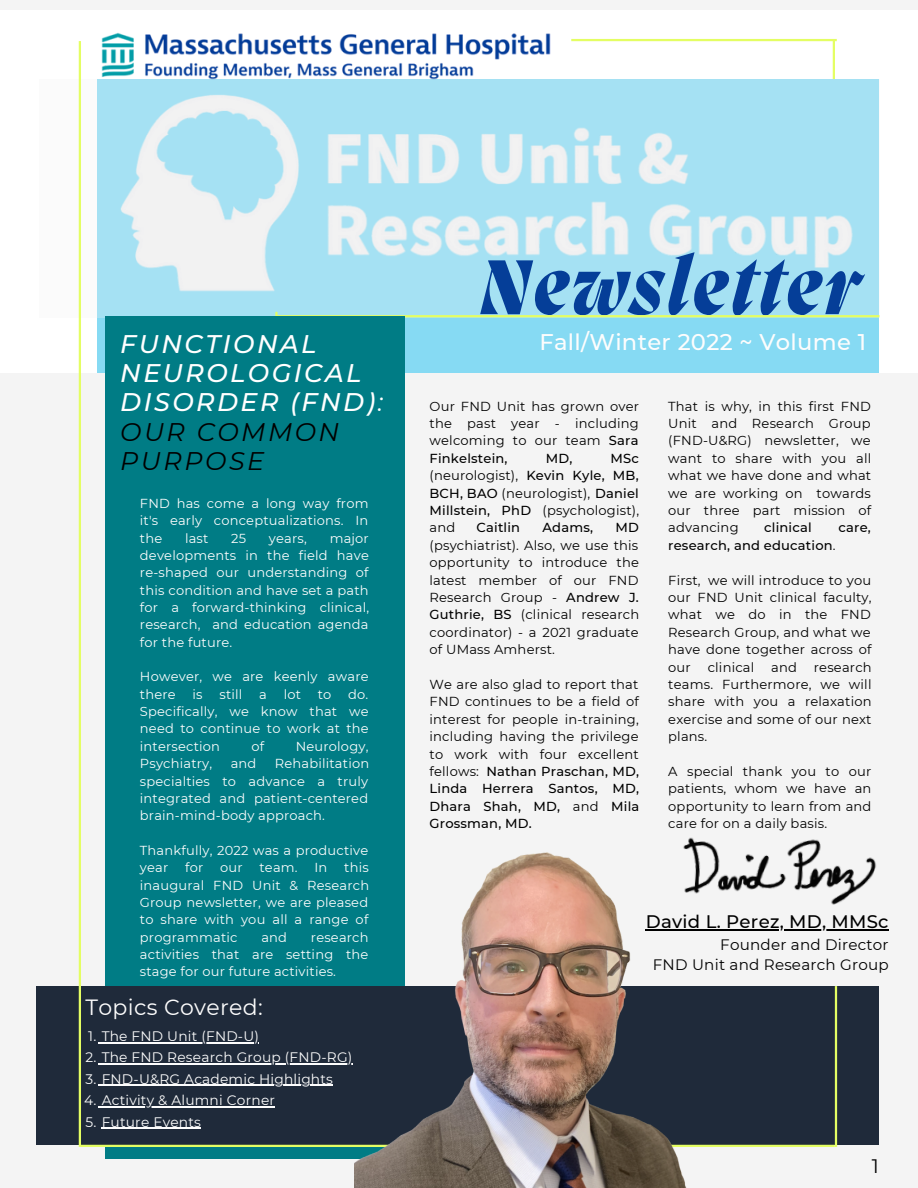
<style>
.page{position:relative;width:918px;height:1188px;background:#f4f4f4}
.page>*{position:absolute;margin:0;border:0;box-sizing:border-box;transform-origin:0 0}
.t1{font:italic 800 79.65px "Migra";letter-spacing:.04em;color:#053e98}
.t2{font:italic 500 25.5px/29.2px "Montserrat";letter-spacing:.095em;color:#fff}
.t3{font:500 22.65px "Montserrat";letter-spacing:.015em;color:#fdfdfd}
.t4{font:22.05px "Montserrat";letter-spacing:.015em;color:#fdfdfd}
.t5{font:19.5px "Montserrat";color:#000}
.t6{font:500 18.15px "Montserrat";letter-spacing:.015em;color:#000}
.t7{font:15.15px/20.2px "Montserrat";letter-spacing:.015em;color:#000;text-align:right}
.t8{font:13.8px "Montserrat";letter-spacing:.015em;color:#fdfdfd}
.t9{font:13.05px/17.4px "Montserrat";letter-spacing:.015em;color:#000;text-align:justify}
.t10{font:13.05px/17.4px "Montserrat";letter-spacing:.015em;color:#fdfdfd;text-align:justify}
.t11{font:500 13.05px "Montserrat";letter-spacing:.015em;color:#000}
.s1{font-weight:400}
.s2{font-weight:400;color:#000}
.s3{font-weight:500}
</style>
<div class="page">
<div style="left:0;top:10px;width:918px;height:362px;background:#fff"></div>
<div style="left:98px;top:79px;width:781px;height:294px;background:#86daf3"></div>
<svg style="left:78px;top:79px;width:801px;height:239px;background:#a9e2f1"></svg>
<img style="left:86px;top:92px;width:780px;height:203px">
<hr style="left:277px;top:315px;width:602px;height:2px;background:#e4fe63">
<svg style="left:275px;top:312px;width:3px;height:5px"></svg>
<div style="left:105px;top:317px;width:299px;height:842px;background:#007c85"></div>
<div style="left:36px;top:987px;width:843px;height:158px;background:#1f2a3a"></div>
<hr style="left:835px;top:986px;width:2px;height:161px;background:#e4fe63">
<hr style="left:79px;top:41px;width:2px;height:1106px;background:#e4fe63">
<hr style="left:571px;top:39px;width:266px;height:2px;background:#e4fe63">
<hr style="left:81px;top:1145px;width:754px;height:2px;background:#e4fe63">
<img style="left:100px;top:32px;width:452px;height:49px">
<hr style="left:833px;top:41px;width:2px;height:38px;background:#e4fe63">
<img style="left:355px;top:821px;width:367px;height:367px">
<hr style="left:102px;top:1042px;width:157px;height:1px;background:#fdfdfd">
<hr style="left:102px;top:1064px;width:251px;height:1px;background:#fdfdfd">
<hr style="left:102px;top:1085px;width:231px;height:1px;background:#fdfdfd">
<hr style="left:102px;top:1106px;width:173px;height:1px;background:#fdfdfd">
<hr style="left:102px;top:1128px;width:99px;height:1px;background:#fdfdfd">
<img style="left:670px;top:828px;width:207px;height:83px">
<hr style="left:646px;top:929px;width:243px;height:2px;background:#000">
<h2 class="t2" style="left:120px;top:329px;width:265px">FUNCTIONAL<br>NEUROLOGICAL<br>DISORDER (FND)<span class="s1">:<br></span><span class="s2">OUR COMMON<br>PURPOSE</span></h2>
<p class="t10" style="left:140px;top:495px;width:230px">FND has come a long way from it's early conceptualizations. In the</p>
<p class="t10" style="left:140px;top:529px;width:231px;text-indent:190px">major developments in the field have re-shaped our understanding of this condition and have set a path for a forward-thinking clinical, research, and education agenda for the future.</p>
<p class="t10" style="left:140px;top:668px;width:230px">However, we are keenly aware there</p>
<p class="t10" style="left:185px;top:529px;width:25px">last</p>
<p class="t10" style="left:231px;top:529px;width:16px">25</p>
<p class="t10" style="left:269px;top:529px;width:39px">years,</p>
<p class="t10" style="left:140px;top:685px;width:230px;text-indent:208px">do.<br>Specifically, we know that we need to continue to work at the intersection</p>
<p class="t10" style="left:193px;top:685px;width:12px">is</p>
<p class="t10" style="left:219px;top:685px;width:24px">still</p>
<p class="t10" style="left:259px;top:685px;width:9px">a</p>
<p class="t10" style="left:284px;top:685px;width:19px">lot</p>
<p class="t10" style="left:318px;top:685px;width:15px">to</p>
<p class="t10" style="left:252px;top:737px;width:14px">of</p>
<p class="t10" style="left:296px;top:737px;width:74px">Neurology,</p>
<p class="t10" style="left:140px;top:755px;width:231px;text-indent:135px">Rehabilitation specialties to advance a truly integrated and patient-centered brain-mind-body approach.</p>
<p class="t10" style="left:140px;top:842px;width:230px">Thankfully, 2022 was a productive year</p>
<p class="t10" style="left:140px;top:755px;width:74px">Psychiatry,</p>
<p class="t10" style="left:231px;top:755px;width:27px">and</p>
<p class="t10" style="left:185px;top:859px;width:20px">for</p>
<p class="t10" style="left:220px;top:859px;width:24px">our</p>
<p class="t10" style="left:259px;top:859px;width:40px">team.</p>
<p class="t10" style="left:314px;top:859px;width:14px">In</p>
<p class="t10" style="left:140px;top:859px;width:231px;text-indent:204px">this inaugural FND Unit &amp; Research Group newsletter, we are pleased to share with you all a range of programmatic</p>
<p class="t10" style="left:140px;top:928px;width:230px;text-indent:171px">research activities that are setting the stage for our future activities.</p>
<h3 class="t4" style="left:86px;top:993px;width:179px">Topics Covered:</h3>
<p class="t8" style="left:88px;top:1028px;width:172px">1. The FND Unit (FND-U)</p>
<p class="t8" style="left:85px;top:1049px;width:268px">2. The FND Research Group (FND-RG)</p>
<p class="t8" style="left:85px;top:1070px;width:249px">3. FND-U&amp;RG Academic Highlights</p>
<p class="t8" style="left:84px;top:1092px;width:192px">4. Activity &amp; Alumni Corner</p>
<p class="t8" style="left:85px;top:1113px;width:117px">5. Future Events</p>
<p class="t10" style="left:261px;top:928px;width:27px">and</p>
<h1 class="t1" style="left:479px;top:250px;width:381px">Newsletter</h1>
<h3 class="t3" style="left:539px;top:328px;width:328px">Fall/Winter 2022 ~ Volume 1</h3>
<p class="t9" style="left:430px;top:397px;width:211px">Our FND Unit has grown over the past year - including welcoming to our team <span class="s3">Sara Finkelstein,</span></p>
<p class="t9" style="left:430px;top:449px;width:211px;text-indent:181px"><span class="s3">MSc </span>(neurologist), <span class="s3">Kevin Kyle, MB, BCH, BAO</span> (neurologist), <span class="s3">Daniel Millstein, PhD</span> (psychologist), and</p>
<p class="t11" style="left:546px;top:450px;width:28px">MD,</p>
<p class="t11" style="left:477px;top:520px;width:45px">Caitlin</p>
<p class="t11" style="left:543px;top:520px;width:52px">Adams,</p>
<p class="t11" style="left:616px;top:520px;width:25px">MD</p>
<p class="t9" style="left:430px;top:536px;width:211px">(psychiatrist). Also, we use this opportunity to introduce the latest member of our FND Research Group - <span class="s3">Andrew J.<br>Guthrie, BS</span> (clinical research coordinator) - a 2021 graduate of UMass Amherst.</p>
<p class="t9" style="left:430px;top:676px;width:211px">We are also glad to report that FND continues to be a field of interest for people in-training, including having the privilege to work with four excellent fellows: <span class="s3">Nathan Praschan, MD, Linda Herrera Santos, MD, Dhara Shah, MD,</span> and <span class="s3">Mila Grossman, MD.</span></p>
<p class="t9" style="left:668px;top:397px;width:205px">That is why, in this first FND Unit and Research Group (FND-U&amp;RG) newsletter, we want to share with you all what we have done and what we are working on towards our three part mission of advancing</p>
<p class="t11" style="left:764px;top:520px;width:49px">clinical</p>
<p class="t11" style="left:838px;top:520px;width:34px">care,</p>
<p class="t11" style="left:668px;top:537px;width:169px">research, and education<span class="s1">.</span></p>
<p class="t9" style="left:668px;top:571px;width:205px">First, we will introduce to you our FND Unit clinical faculty, what we do in the FND Research Group, and what we have done together across of our</p>
<p class="t9" style="left:668px;top:658px;width:205px;text-indent:146px">research teams. Furthermore, we will share with you a relaxation exercise and some of our next plans.</p>
<p class="t9" style="left:668px;top:763px;width:205px">A special thank you to our patients, whom we have an opportunity to learn from and care for on a daily basis.</p>
<p class="t9" style="left:708px;top:658px;width:48px">clinical</p>
<p class="t9" style="left:771px;top:658px;width:27px">and</p>
<h3 class="t6" style="left:646px;top:911px;width:244px">David L. Perez, MD, MMSc</h3>
<p class="t7" style="left:653px;top:934px;width:237px">Founder and Director<br>FND Unit and Research Group</p>
<h3 class="t5" style="left:872px;top:1154px;width:9px">1</h3>
</div>
